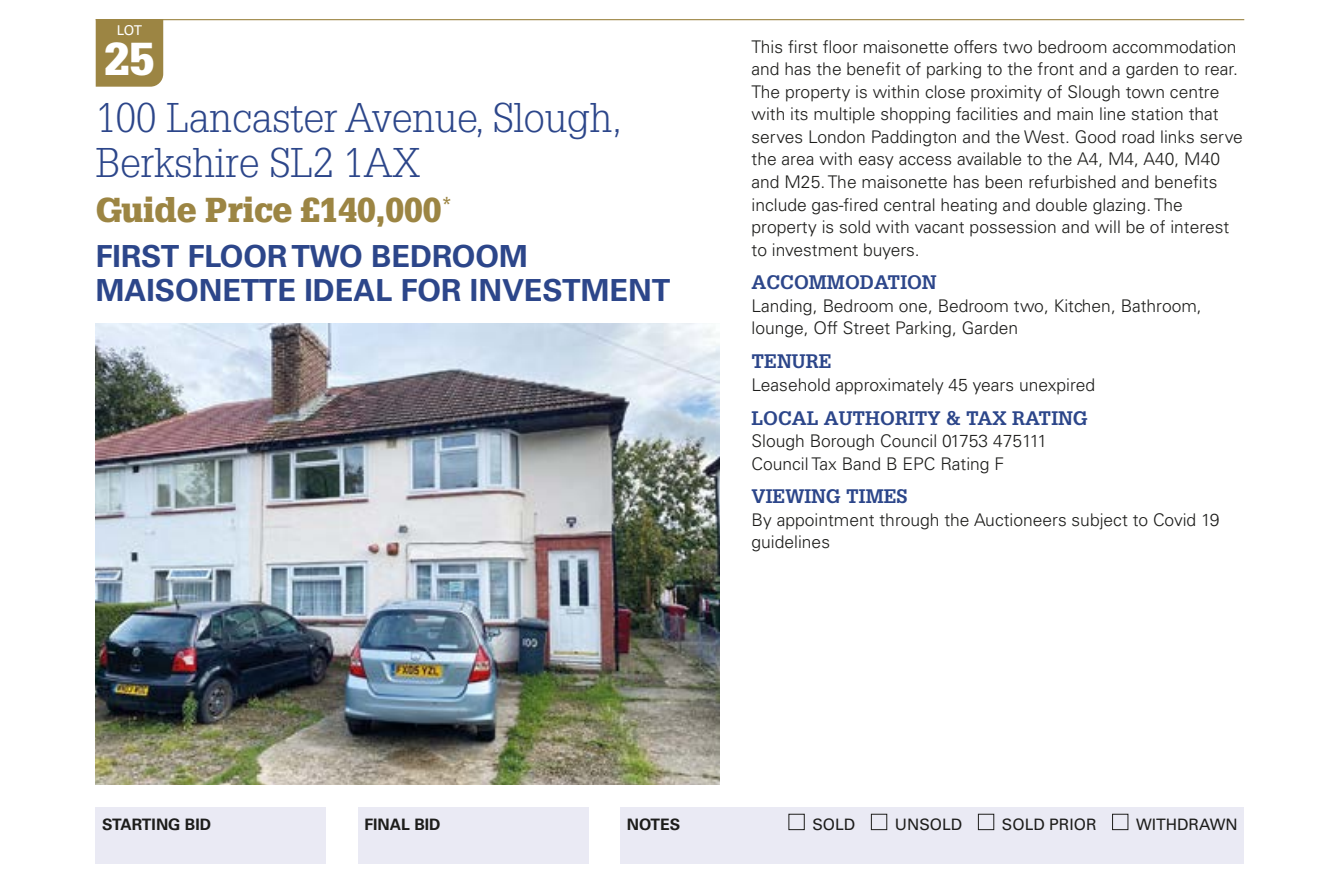
<style>
.page{position:relative;width:1340px;height:886px;background:#fff}
.page>*{position:absolute;margin:0;border:0;box-sizing:border-box;transform-origin:0 0}
.t1{font:900 45px "Glypha LT Std";color:#fff}
.t2{font:300 40.5px/45px "Glypha LT Std";color:#2c468a}
.t3{font:900 33.75px "Glypha LT Std";color:#9c8543}
.t4{font:700 30.38px/33.8px "Univers LT Std";color:#2c468a}
.t5{font:700 19.12px "Glypha LT Std";color:#2c468a}
.t6{font:300 17.55px/22.5px "Univers LT Std";color:#1d1d1b}
.t7{font:15.75px "Univers LT Std";color:#1d1d1b}
.t8{font:700 15.75px "Univers LT Std";color:#1d1d1b}
.t9{font:13.5px "Univers LT Std";color:#fff}
</style>
<div class="page">
<hr style="left:96px;top:19px;width:1148px;height:1px;background:#9c8543">
<div style="left:96px;top:807px;width:230px;height:56px;background:#eaeaf4"></div>
<div style="left:358px;top:807px;width:230px;height:56px;background:#eaeaf4"></div>
<div style="left:620px;top:807px;width:624px;height:56px;background:#eaeaf4"></div>
<div style="left:871px;top:813px;width:16px;height:16px;border:1px solid #1d1d1b"></div>
<div style="left:978px;top:813px;width:16px;height:16px;border:1px solid #1d1d1b"></div>
<div style="left:1112px;top:813px;width:16px;height:16px;border:1px solid #1d1d1b"></div>
<div style="left:96px;top:20px;width:67px;height:67px;background:#9c8543"></div>
<img style="left:96px;top:323px;width:623px;height:461px">
<p class="t9" style="left:117px;top:22px;width:27px">LOT</p>
<h1 class="t1" style="left:104px;top:32px;width:52px">25</h1>
<h2 class="t2" style="left:96px;top:96px;width:528px">100 Lancaster Avenue, Slough,<br>Berkshire SL2 1AX</h2>
<h3 class="t3" style="left:96px;top:189px;width:357px">Guide Price £140,000<sup>*</sup></h3>
<h3 class="t4" style="left:96px;top:239px;width:576px">FIRST FLOOR TWO BEDROOM<br>MAISONETTE IDEAL FOR INVESTMENT</h3>
<p class="t6" style="left:751px;top:35px;width:493px">This first floor maisonette offers two bedroom accommodation and has the benefit of parking to the front and a garden to rear.<br>The property is within close proximity of Slough town centre with its multiple shopping facilities and main line station that serves London Paddington and the West. Good road links serve the area with easy access available to the A4, M4, A40, M40 and M25. The maisonette has been refurbished and benefits include gas-fired central heating and double glazing. The property is sold with vacant possession and will be of interest to investment buyers.</p>
<p class="t5" style="left:751px;top:270px;width:187px">ACCOMMODATION</p>
<p class="t6" style="left:751px;top:294px;width:452px">Landing, Bedroom one, Bedroom two, Kitchen, Bathroom, lounge, Off Street Parking, Garden</p>
<p class="t5" style="left:751px;top:349px;width:82px">TENURE</p>
<p class="t6" style="left:751px;top:373px;width:345px">Leasehold approximately 45 years unexpired</p>
<p class="t5" style="left:751px;top:405px;width:338px">LOCAL AUTHORITY &amp; TAX RATING</p>
<p class="t6" style="left:751px;top:429px;width:297px">Slough Borough Council 01753 475111<br>Council Tax Band B EPC Rating F</p>
<p class="t5" style="left:751px;top:484px;width:157px">VIEWING TIMES</p>
<p class="t6" style="left:751px;top:508px;width:469px">By appointment through the Auctioneers subject to Covid 19 guidelines</p>
<p class="t8" style="left:102px;top:814px;width:111px">STARTING BID</p>
<p class="t8" style="left:364px;top:814px;width:78px">FINAL BID</p>
<p class="t8" style="left:626px;top:814px;width:55px">NOTES</p>
<p class="t7" style="left:812px;top:814px;width:44px">SOLD</p>
<p class="t7" style="left:895px;top:814px;width:69px">UNSOLD</p>
<p class="t7" style="left:1001px;top:814px;width:96px">SOLD PRIOR</p>
<p class="t7" style="left:1136px;top:814px;width:103px">WITHDRAWN</p>
</div>
